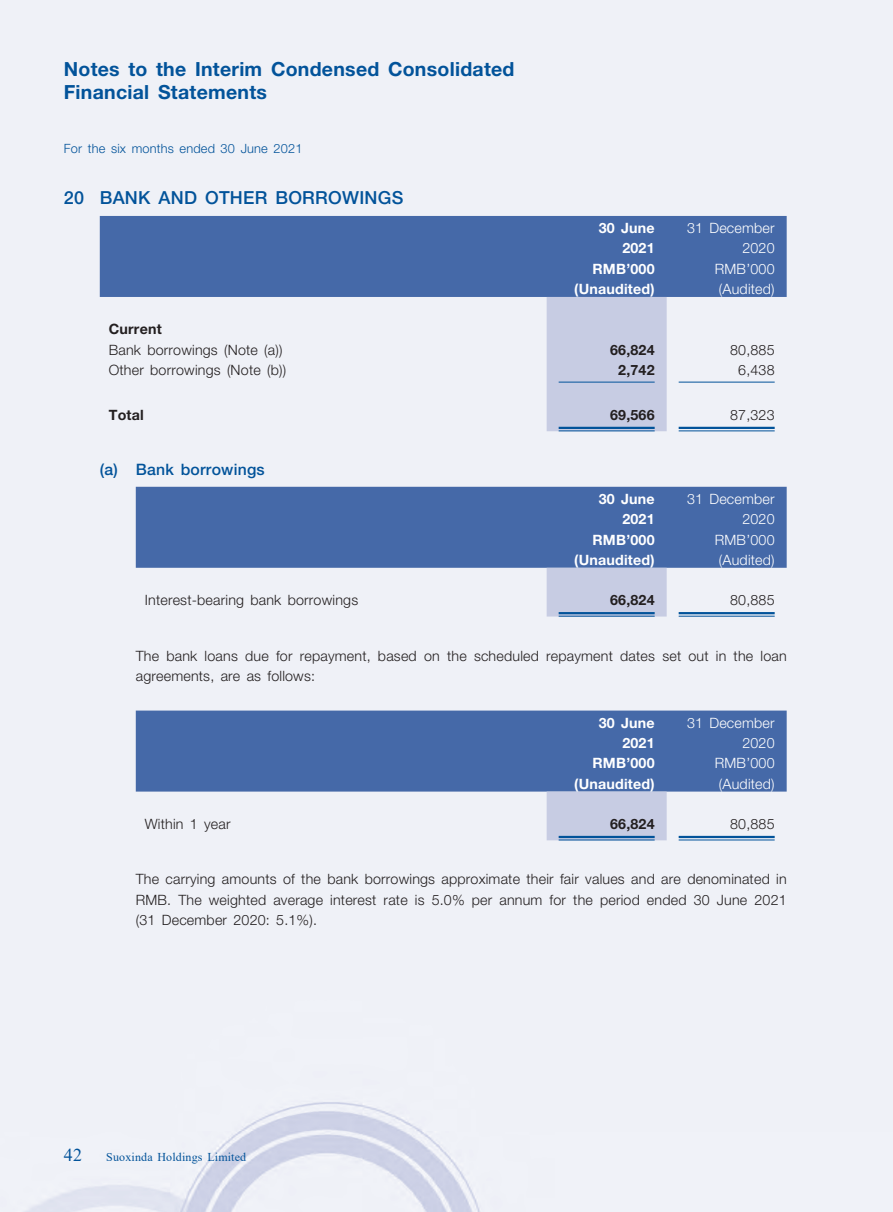
<style>
.page{position:relative;width:893px;height:1212px;background:#fff}
.page>*{position:absolute;margin:0;border:0;box-sizing:border-box;transform-origin:0 0}
.t1{font:700 19.5px/22.5px "Helvetica Neue LT Std";letter-spacing:.015em;color:#02539a}
._03_H1{font:500 18px "Helvetica Neue LT Std";letter-spacing:.015em;color:#02539a}
.t2{font:18px "Times New Roman";color:#02539a}
._04___H2{font:500 15.75px "Helvetica Neue LT Std";letter-spacing:.015em;color:#02539a}
._13_____P4{font:300 14.25px/20.2px "Helvetica Neue LT Std";letter-spacing:.015em;color:#231f20}
._01_Body_Text{font:300 14.25px/20.2px "Helvetica Neue LT Std";letter-spacing:.015em;color:#fff;text-align:right}
._15_Table_Stub{font:300 14.25px "Helvetica Neue LT Std";letter-spacing:.015em;color:#231f20}
._01_Body_Text-2{font:700 14.25px/20.2px "Helvetica Neue LT Std";letter-spacing:.015em;color:#fff;text-align:right}
._01_Body_Text-3{font:700 14.25px "Helvetica Neue LT Std";letter-spacing:.015em;color:#231f20}
._01_Body_Text-4{font:300 14.25px "Helvetica Neue LT Std";letter-spacing:.015em;color:#231f20}
._15_Table_Stub-2{font:700 14.25px "Helvetica Neue LT Std";letter-spacing:.015em;color:#231f20}
.t3{font:300 12.75px "Helvetica Neue LT Std";letter-spacing:.015em;color:#02539a}
.t4{font:12px "Times New Roman";letter-spacing:.01em;color:#02539a}
</style>
<div class="page">
<div style="left:100px;top:216px;width:687px;height:81px;background:#4569a8"></div>
<div style="left:547px;top:297px;width:120px;height:134px;background:#c7cce3"></div>
<hr style="left:559px;top:382px;width:96px;height:1px;background:#02539a">
<hr style="left:679px;top:382px;width:96px;height:1px;background:#02539a">
<hr style="left:559px;top:427px;width:96px;height:2px;background:#02539a">
<hr style="left:559px;top:430px;width:96px;height:1px;background:#02539a">
<hr style="left:679px;top:427px;width:96px;height:2px;background:#02539a">
<hr style="left:679px;top:430px;width:96px;height:1px;background:#02539a">
<div style="left:136px;top:487px;width:651px;height:81px;background:#4569a8"></div>
<div style="left:547px;top:568px;width:120px;height:48px;background:#c7cce3"></div>
<hr style="left:559px;top:612px;width:96px;height:2px;background:#02539a">
<hr style="left:559px;top:616px;width:96px;height:1px;background:#02539a">
<hr style="left:679px;top:612px;width:96px;height:2px;background:#02539a">
<hr style="left:679px;top:616px;width:96px;height:1px;background:#02539a">
<div style="left:136px;top:710px;width:651px;height:81px;background:#4569a8"></div>
<div style="left:547px;top:791px;width:120px;height:49px;background:#c7cce3"></div>
<hr style="left:559px;top:836px;width:96px;height:2px;background:#02539a">
<hr style="left:559px;top:839px;width:96px;height:1px;background:#02539a">
<hr style="left:679px;top:836px;width:96px;height:2px;background:#02539a">
<hr style="left:679px;top:839px;width:96px;height:1px;background:#02539a">
<h1 class="t1" style="left:64px;top:57px;width:452px">Notes to the Interim Condensed Consolidated<br>Financial Statements</h1>
<p class="t3" style="left:64px;top:141px;width:240px">For the six months ended 30 June 2021</p>
<p class="_03_H1" style="left:64px;top:187px;width:341px">20 BANK AND OTHER BORROWINGS</p>
<p class="_01_Body_Text-2" style="left:599px;top:218px;width:57px">30 June<br>2021</p>
<p class="_01_Body_Text" style="left:687px;top:218px;width:89px">31 December<br>2020</p>
<p class="_01_Body_Text-2" style="left:592px;top:258px;width:64px">RMB’000</p>
<p class="_01_Body_Text" style="left:715px;top:258px;width:61px">RMB’000</p>
<p class="_01_Body_Text-2" style="left:574px;top:278px;width:82px">(Unaudited)</p>
<p class="_01_Body_Text" style="left:719px;top:278px;width:57px">(Audited)</p>
<p class="_15_Table_Stub-2" style="left:109px;top:321px;width:54px">Current</p>
<p class="_15_Table_Stub" style="left:109px;top:341px;width:175px">Bank borrowings (Note (a))</p>
<p class="_01_Body_Text-3" style="left:610px;top:341px;width:46px">66,824</p>
<p class="_01_Body_Text-4" style="left:730px;top:341px;width:46px">80,885</p>
<p class="_15_Table_Stub" style="left:109px;top:361px;width:179px">Other borrowings (Note (b))</p>
<p class="_01_Body_Text-3" style="left:618px;top:361px;width:38px">2,742</p>
<p class="_01_Body_Text-4" style="left:738px;top:361px;width:38px">6,438</p>
<p class="_15_Table_Stub-2" style="left:109px;top:406px;width:37px">Total</p>
<p class="_01_Body_Text-3" style="left:610px;top:406px;width:46px">69,566</p>
<p class="_01_Body_Text-4" style="left:730px;top:406px;width:46px">87,323</p>
<p class="_04___H2" style="left:100px;top:460px;width:166px">(a) Bank borrowings</p>
<p class="_01_Body_Text-2" style="left:599px;top:488px;width:57px">30 June<br>2021</p>
<p class="_01_Body_Text" style="left:687px;top:488px;width:89px">31 December<br>2020</p>
<p class="_01_Body_Text-2" style="left:592px;top:529px;width:64px">RMB’000</p>
<p class="_01_Body_Text" style="left:715px;top:529px;width:61px">RMB’000</p>
<p class="_01_Body_Text-2" style="left:574px;top:549px;width:82px">(Unaudited)</p>
<p class="_01_Body_Text" style="left:719px;top:549px;width:57px">(Audited)</p>
<p class="_15_Table_Stub" style="left:145px;top:591px;width:215px">Interest-bearing bank borrowings</p>
<p class="_01_Body_Text-3" style="left:610px;top:591px;width:46px">66,824</p>
<p class="_01_Body_Text-4" style="left:730px;top:591px;width:46px">80,885</p>
<p class="_13_____P4" style="left:136px;top:645px;width:652px">The bank loans due for repayment, based on the scheduled repayment dates set out in the loan agreements, are as follows:</p>
<p class="_01_Body_Text-2" style="left:599px;top:712px;width:57px">30 June<br>2021</p>
<p class="_01_Body_Text" style="left:687px;top:712px;width:89px">31 December<br>2020</p>
<p class="_01_Body_Text-2" style="left:592px;top:753px;width:64px">RMB’000</p>
<p class="_01_Body_Text" style="left:715px;top:753px;width:61px">RMB’000</p>
<p class="_01_Body_Text-2" style="left:574px;top:773px;width:82px">(Unaudited)</p>
<p class="_01_Body_Text" style="left:719px;top:773px;width:57px">(Audited)</p>
<p class="_15_Table_Stub" style="left:145px;top:815px;width:87px">Within 1 year</p>
<p class="_01_Body_Text-3" style="left:610px;top:815px;width:46px">66,824</p>
<p class="_01_Body_Text-4" style="left:730px;top:815px;width:46px">80,885</p>
<p class="_13_____P4" style="left:136px;top:869px;width:652px;text-align:justify">The carrying amounts of the bank borrowings approximate their fair values and are denominated in RMB. The weighted average interest rate is 5.0% per annum for the period ended 30 June 2021 (31 December 2020: 5.1%).</p>
<p class="t2" style="left:64px;top:1142px;width:20px">42</p>
<p class="t4" style="left:106px;top:1148px;width:141px">Suoxinda Holdings Limited</p>
</div>
